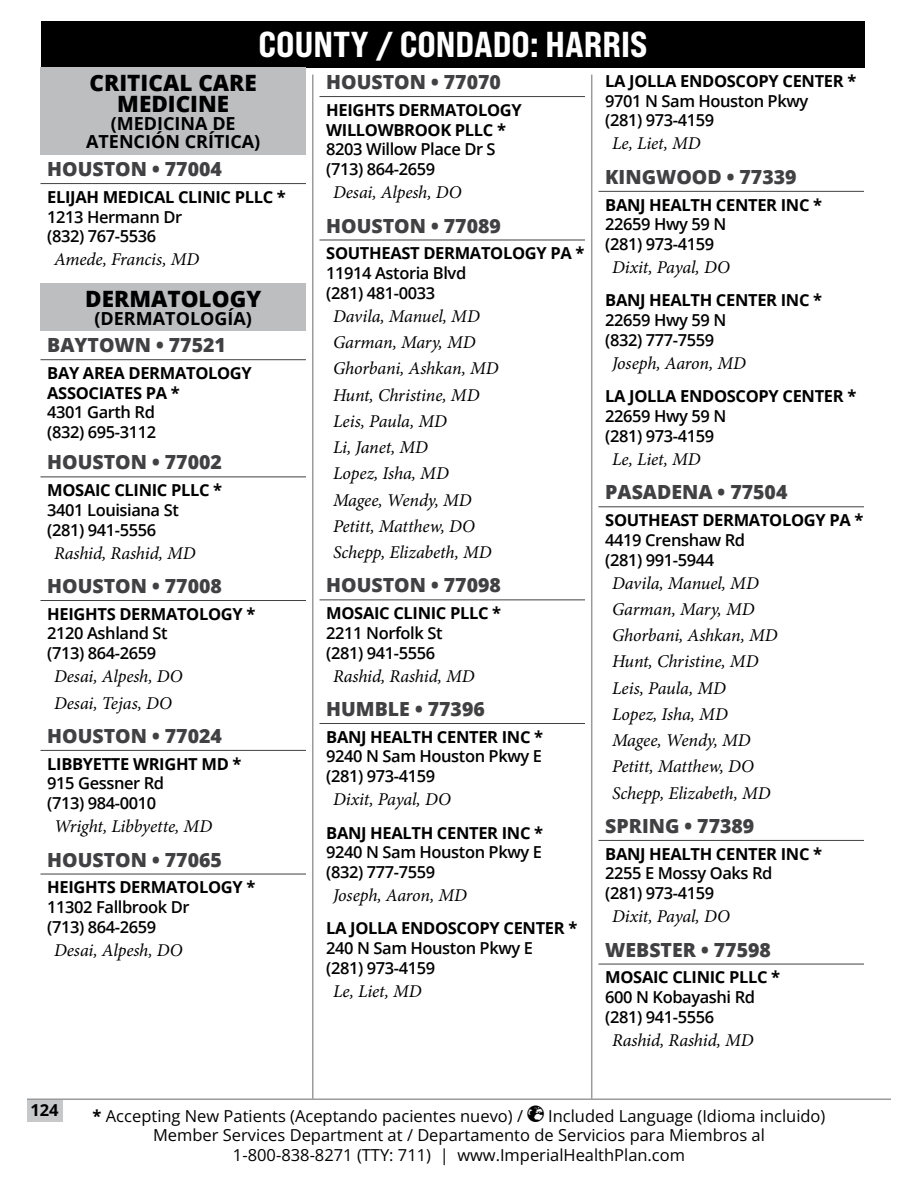
<style>
.page{position:relative;width:918px;height:1188px;background:#fff}
.page>*{position:absolute;margin:0;border:0;box-sizing:border-box;transform-origin:0 0}
.t1{font:36px "Bebas Neue Pro Exp Eb";color:#fff}
.Specialty{font:800 22.5px/21px "Open Sans";color:#000;text-align:center}
.City{font:800 19.5px "Open Sans";color:#414042}
.Pro{font:italic 18px "Minion Pro";letter-spacing:-.005em;color:#000}
.Spanish{font:700 18px/18px "Open Sans";color:#000;text-align:center}
.Location{font:600 16.5px/19.8px "Open Sans";letter-spacing:-.025em;color:#000}
.Group{font:700 16.5px/19.8px "Open Sans";letter-spacing:-.02em;color:#000}
.t2{font:16.5px "Open Sans";color:#000}
.s1{font-weight:700}
</style>
<div class="page">
<div style="left:41px;top:21px;width:824px;height:46px;background:#000"></div>
<div style="left:27px;top:1100px;width:35px;height:21px;background:#c7c8ca"></div>
<hr style="left:27px;top:1098px;width:864px;height:2px;background:#000">
<hr style="left:312px;top:75px;width:2px;height:1023px;background:#000">
<hr style="left:591px;top:75px;width:1px;height:1023px;background:#000">
<div style="left:40px;top:68px;width:266px;height:52px;background:#bcbec0"></div>
<div style="left:40px;top:110px;width:266px;height:44px;background:#bcbec0"></div>
<hr style="left:40px;top:183px;width:266px;height:1px;background:#414042">
<div style="left:40px;top:283px;width:266px;height:31px;background:#bcbec0"></div>
<div style="left:40px;top:304px;width:266px;height:27px;background:#bcbec0"></div>
<hr style="left:40px;top:359px;width:266px;height:1px;background:#414042">
<hr style="left:40px;top:477px;width:266px;height:1px;background:#414042">
<hr style="left:40px;top:600px;width:266px;height:1px;background:#414042">
<hr style="left:40px;top:750px;width:266px;height:1px;background:#414042">
<hr style="left:40px;top:874px;width:266px;height:1px;background:#414042">
<hr style="left:320px;top:96px;width:265px;height:1px;background:#414042">
<hr style="left:320px;top:240px;width:265px;height:1px;background:#414042">
<hr style="left:320px;top:600px;width:265px;height:1px;background:#414042">
<hr style="left:320px;top:723px;width:265px;height:1px;background:#414042">
<hr style="left:598px;top:191px;width:266px;height:1px;background:#414042">
<hr style="left:598px;top:506px;width:266px;height:1px;background:#414042">
<hr style="left:598px;top:840px;width:266px;height:1px;background:#414042">
<hr style="left:598px;top:964px;width:266px;height:1px;background:#414042">
<h1 class="t1" style="left:259px;top:22px;width:390px">COUNTY / CONDADO: HARRIS</h1>
<h1 class="Specialty" style="left:90px;top:72px;width:169px">CRITICAL CARE<br>MEDICINE</h1>
<p class="Spanish" style="left:86px;top:114px;width:176px">(MEDICINA DE<br>ATENCIÓN CRÍTICA)</p>
<h4 class="City" style="left:47px;top:154px;width:176px">HOUSTON • 77004</h4>
<p class="Group" style="left:47px;top:186px;width:240px">ELIJAH MEDICAL CLINIC PLLC *</p>
<p class="Location" style="left:47px;top:206px;width:137px">1213 Hermann Dr (832) 767-5536</p>
<p class="Pro" style="left:54px;top:247px;width:147px">Amede, Francis, MD</p>
<h1 class="Specialty" style="left:85px;top:287px;width:178px">DERMATOLOGY</h1>
<p class="Spanish" style="left:94px;top:309px;width:159px">(DERMATOLOGÍA)</p>
<h4 class="City" style="left:47px;top:330px;width:180px">BAYTOWN • 77521</h4>
<p class="Group" style="left:47px;top:363px;width:206px">BAY AREA DERMATOLOGY<br>ASSOCIATES PA *</p>
<p class="Location" style="left:47px;top:402px;width:110px">4301 Garth Rd (832) 695-3112</p>
<h4 class="City" style="left:47px;top:448px;width:176px">HOUSTON • 77002</h4>
<p class="Group" style="left:47px;top:480px;width:176px">MOSAIC CLINIC PLLC *</p>
<p class="Location" style="left:47px;top:500px;width:133px">3401 Louisiana St (281) 941-5556</p>
<p class="Pro" style="left:54px;top:541px;width:143px">Rashid, Rashid, MD</p>
<h4 class="City" style="left:47px;top:571px;width:176px">HOUSTON • 77008</h4>
<p class="Group" style="left:47px;top:603px;width:210px">HEIGHTS DERMATOLOGY *</p>
<p class="Location" style="left:47px;top:623px;width:122px">2120 Ashland St (713) 864-2659</p>
<p class="Pro" style="left:54px;top:664px;width:130px">Desai, Alpesh, DO</p>
<p class="Pro" style="left:54px;top:690px;width:120px">Desai, Tejas, DO</p>
<h4 class="City" style="left:47px;top:721px;width:176px">HOUSTON • 77024</h4>
<p class="Group" style="left:47px;top:753px;width:196px">LIBBYETTE WRIGHT MD *</p>
<p class="Location" style="left:47px;top:773px;width:118px">915 Gessner Rd (713) 984-0010</p>
<p class="Pro" style="left:54px;top:814px;width:160px">Wright, Libbyette, MD</p>
<h4 class="City" style="left:47px;top:845px;width:176px">HOUSTON • 77065</h4>
<p class="Group" style="left:47px;top:877px;width:210px">HEIGHTS DERMATOLOGY *</p>
<p class="Location" style="left:47px;top:897px;width:144px">11302 Fallbrook Dr (713) 864-2659</p>
<p class="Pro" style="left:54px;top:938px;width:130px">Desai, Alpesh, DO</p>
<h4 class="City" style="left:326px;top:67px;width:176px">HOUSTON • 77070</h4>
<p class="Group" style="left:326px;top:99px;width:197px">HEIGHTS DERMATOLOGY<br>WILLOWBROOK PLLC *</p>
<p class="Location" style="left:326px;top:139px;width:171px">8203 Willow Place Dr S (713) 864-2659</p>
<p class="Pro" style="left:333px;top:180px;width:130px">Desai, Alpesh, DO</p>
<h4 class="City" style="left:326px;top:211px;width:176px">HOUSTON • 77089</h4>
<p class="Group" style="left:326px;top:243px;width:260px">SOUTHEAST DERMATOLOGY PA *</p>
<p class="Location" style="left:326px;top:263px;width:142px">11914 Astoria Blvd (281) 481-0033</p>
<p class="Pro" style="left:333px;top:304px;width:148px">Davila, Manuel, MD</p>
<p class="Pro" style="left:333px;top:330px;width:144px">Garman, Mary, MD</p>
<p class="Pro" style="left:333px;top:356px;width:167px">Ghorbani, Ashkan, MD</p>
<p class="Pro" style="left:333px;top:382px;width:148px">Hunt, Christine, MD</p>
<p class="Pro" style="left:333px;top:409px;width:115px">Leis, Paula, MD</p>
<p class="Pro" style="left:333px;top:435px;width:97px">Li, Janet, MD</p>
<p class="Pro" style="left:333px;top:461px;width:117px">Lopez, Isha, MD</p>
<p class="Pro" style="left:333px;top:487px;width:140px">Magee, Wendy, MD</p>
<p class="Pro" style="left:333px;top:514px;width:144px">Petitt, Matthew, DO</p>
<p class="Pro" style="left:333px;top:540px;width:160px">Schepp, Elizabeth, MD</p>
<h4 class="City" style="left:326px;top:571px;width:176px">HOUSTON • 77098</h4>
<p class="Group" style="left:326px;top:603px;width:176px">MOSAIC CLINIC PLLC *</p>
<p class="Location" style="left:326px;top:623px;width:118px">2211 Norfolk St (281) 941-5556</p>
<p class="Pro" style="left:333px;top:664px;width:143px">Rashid, Rashid, MD</p>
<h4 class="City" style="left:326px;top:694px;width:160px">HUMBLE • 77396</h4>
<p class="Group" style="left:326px;top:726px;width:218px">BANJ HEALTH CENTER INC *</p>
<p class="Location" style="left:326px;top:746px;width:217px">9240 N Sam Houston Pkwy E (281) 973-4159</p>
<p class="Pro" style="left:333px;top:787px;width:119px">Dixit, Payal, DO</p>
<p class="Group" style="left:326px;top:822px;width:218px">BANJ HEALTH CENTER INC *</p>
<p class="Location" style="left:326px;top:842px;width:217px">9240 N Sam Houston Pkwy E (832) 777-7559</p>
<p class="Pro" style="left:333px;top:883px;width:135px">Joseph, Aaron, MD</p>
<p class="Group" style="left:326px;top:918px;width:253px">LA JOLLA ENDOSCOPY CENTER *</p>
<p class="Location" style="left:326px;top:938px;width:208px">240 N Sam Houston Pkwy E (281) 973-4159</p>
<p class="Pro" style="left:333px;top:979px;width:90px">Le, Liet, MD</p>
<p class="Group" style="left:605px;top:71px;width:253px">LA JOLLA ENDOSCOPY CENTER *</p>
<p class="Location" style="left:605px;top:90px;width:205px">9701 N Sam Houston Pkwy (281) 973-4159</p>
<p class="Pro" style="left:612px;top:131px;width:90px">Le, Liet, MD</p>
<h4 class="City" style="left:605px;top:162px;width:193px">KINGWOOD • 77339</h4>
<p class="Group" style="left:605px;top:194px;width:218px">BANJ HEALTH CENTER INC *</p>
<p class="Location" style="left:605px;top:214px;width:123px">22659 Hwy 59 N (281) 973-4159</p>
<p class="Pro" style="left:612px;top:255px;width:119px">Dixit, Payal, DO</p>
<p class="Group" style="left:605px;top:290px;width:218px">BANJ HEALTH CENTER INC *</p>
<p class="Location" style="left:605px;top:310px;width:123px">22659 Hwy 59 N (832) 777-7559</p>
<p class="Pro" style="left:612px;top:351px;width:135px">Joseph, Aaron, MD</p>
<p class="Group" style="left:605px;top:386px;width:253px">LA JOLLA ENDOSCOPY CENTER *</p>
<p class="Location" style="left:605px;top:406px;width:123px">22659 Hwy 59 N (281) 973-4159</p>
<p class="Pro" style="left:612px;top:447px;width:90px">Le, Liet, MD</p>
<h4 class="City" style="left:605px;top:477px;width:184px">PASADENA • 77504</h4>
<p class="Group" style="left:605px;top:510px;width:260px">SOUTHEAST DERMATOLOGY PA *</p>
<p class="Location" style="left:605px;top:530px;width:142px">4419 Crenshaw Rd (281) 991-5944</p>
<p class="Pro" style="left:612px;top:571px;width:148px">Davila, Manuel, MD</p>
<p class="Pro" style="left:612px;top:597px;width:144px">Garman, Mary, MD</p>
<p class="Pro" style="left:612px;top:623px;width:167px">Ghorbani, Ashkan, MD</p>
<p class="Pro" style="left:612px;top:649px;width:148px">Hunt, Christine, MD</p>
<p class="Pro" style="left:612px;top:676px;width:115px">Leis, Paula, MD</p>
<p class="Pro" style="left:612px;top:702px;width:117px">Lopez, Isha, MD</p>
<p class="Pro" style="left:612px;top:728px;width:140px">Magee, Wendy, MD</p>
<p class="Pro" style="left:612px;top:754px;width:144px">Petitt, Matthew, DO</p>
<p class="Pro" style="left:612px;top:781px;width:160px">Schepp, Elizabeth, MD</p>
<h4 class="City" style="left:605px;top:811px;width:151px">SPRING • 77389</h4>
<p class="Group" style="left:605px;top:843px;width:218px">BANJ HEALTH CENTER INC *</p>
<p class="Location" style="left:605px;top:863px;width:169px">2255 E Mossy Oaks Rd (281) 973-4159</p>
<p class="Pro" style="left:612px;top:904px;width:119px">Dixit, Payal, DO</p>
<h4 class="City" style="left:605px;top:935px;width:167px">WEBSTER • 77598</h4>
<p class="Group" style="left:605px;top:967px;width:176px">MOSAIC CLINIC PLLC *</p>
<p class="Location" style="left:605px;top:987px;width:151px">600 N Kobayashi Rd (281) 941-5556</p>
<p class="Pro" style="left:612px;top:1028px;width:143px">Rashid, Rashid, MD</p>
<p class="Group" style="left:30px;top:1100px;width:30px">124</p>
<p class="t2" style="left:93px;top:1104px;width:432px"><span class="s1">*</span> Accepting New Patients (Aceptando pacientes nuevo) /</p>
<p class="t2" style="left:548px;top:1104px;width:279px">Included Language (Idioma incluido)</p>
<p class="t2" style="left:153px;top:1124px;width:613px">Member Services Department at / Departamento de Servicios para Miembros al</p>
<p class="t2" style="left:233px;top:1143px;width:454px">1-800-838-8271 (TTY: 711) | www.ImperialHealthPlan.com</p>
</div>
